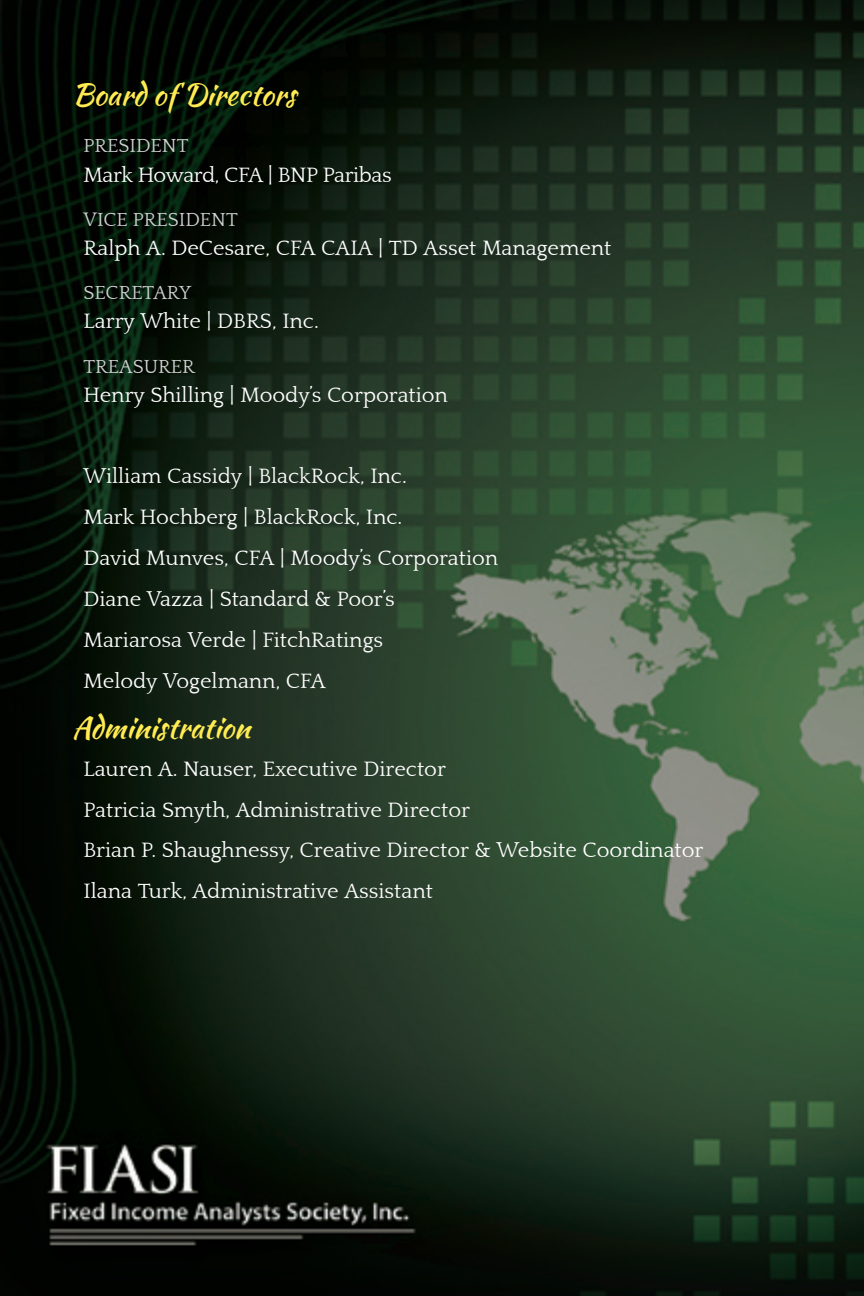
<style>
.page{position:relative;width:864px;height:1296px;background:#fff}
.page>*{position:absolute;margin:0;border:0;box-sizing:border-box;transform-origin:0 0}
.t1{font:30px "Kaushan Script";color:#ffeb52}
.t2{font:22px/40.8px "Quattrocento";color:#fff}
.t3{font:22px "Quattrocento";letter-spacing:-.02em;color:#fff}
.t4{font:20px "Quattrocento";color:#d1d2d4}
</style>
<div class="page">
<img style="left:0;top:0;width:864px;height:1296px">
<h1 class="t1" style="left:72px;top:72px;width:225px">Board of Directors</h1>
<p class="t4" style="left:84px;top:135px;width:24px">President</p>
<p class="t3" style="left:84px;top:162px;width:310px">Mark Howard, CFA | BNP Paribas</p>
<p class="t4" style="left:84px;top:208px;width:25px">Vice</p>
<p class="t4" style="left:133px;top:208px;width:24px">President</p>
<p class="t2" style="left:84px;top:228px;width:529px">Ralph A. DeCesare, CFA CAIA | TD Asset Management</p>
<p class="t4" style="left:84px;top:282px;width:25px">Secretary</p>
<p class="t2" style="left:84px;top:301px;width:237px">Larry White | DBRS, Inc.</p>
<p class="t4" style="left:84px;top:355px;width:26px">Treasurer</p>
<p class="t2" style="left:84px;top:375px;width:366px">Henry Shilling | Moody’s Corporation</p>
<p class="t2" style="left:84px;top:456px;width:416px">William Cassidy | BlackRock, Inc.<br>Mark Hochberg | BlackRock, Inc.<br>David Munves, CFA | Moody’s Corporation<br>Diane Vazza | Standard &amp; Poor’s<br>Mariarosa Verde | FitchRatings<br>Melody Vogelmann, CFA</p>
<h1 class="t1" style="left:72px;top:705px;width:180px">Administration</h1>
<p class="t2" style="left:84px;top:749px;width:621px">Lauren A. Nauser, Executive Director<br>Patricia Smyth, Administrative Director<br>Brian P. Shaughnessy, Creative Director &amp; Website Coordinator Ilana Turk, Administrative Assistant</p>
</div>
